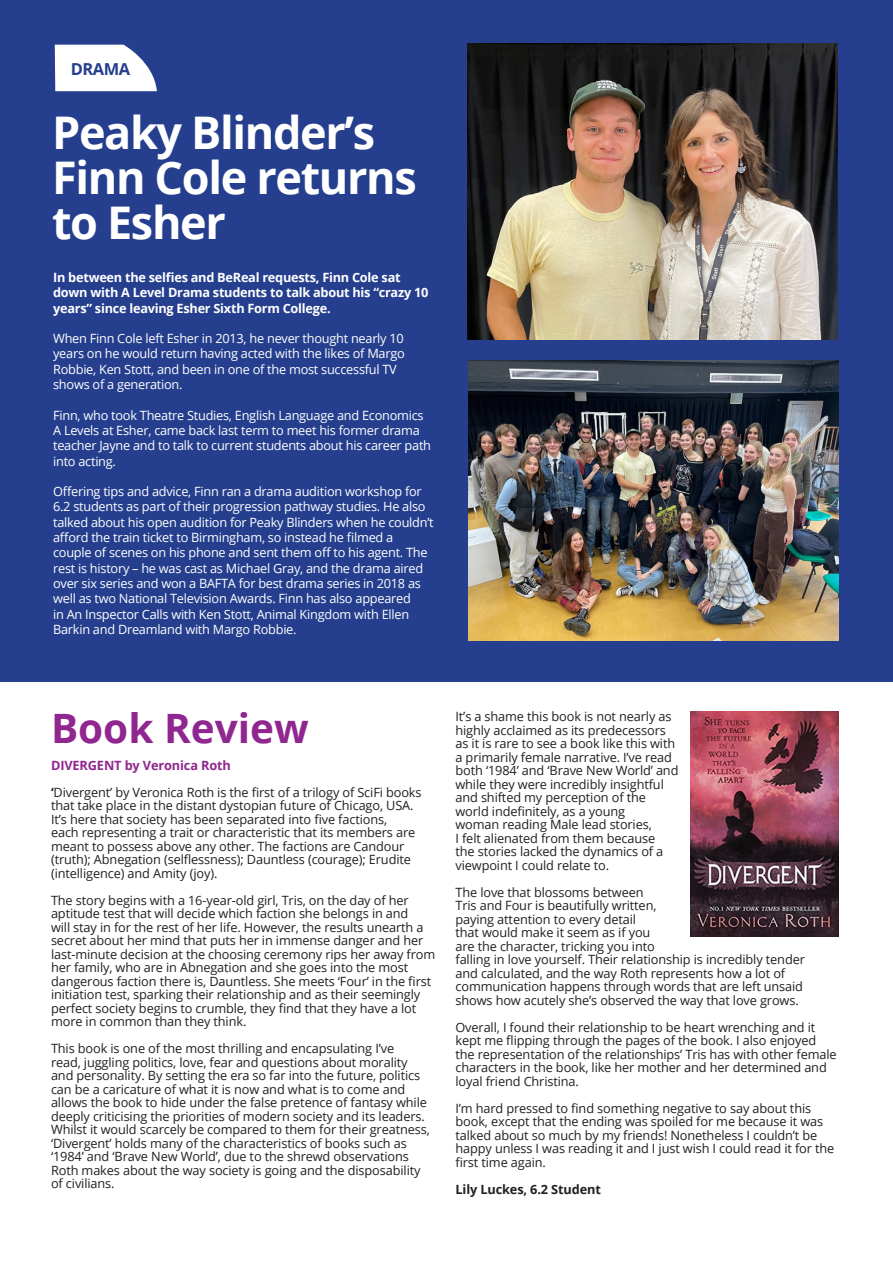
<style>
.page{position:relative;width:893px;height:1263px;background:#fff}
.page>*{position:absolute;margin:0;border:0;box-sizing:border-box;transform-origin:0 0}
.t1{font:700 45px/45px "Open Sans";letter-spacing:-.03em;color:#fff}
.t2{font:700 40.5px "Open Sans";color:#90268f}
.t3{font:700 16.5px "Open Sans";letter-spacing:-.03em;color:#253f8e}
.t4{font:12.75px/13.5px "Open Sans";letter-spacing:-.01em;color:#231f20}
.t5{font:12.75px/15.3px "Open Sans";letter-spacing:-.02em;color:#fff}
.t6{font:700 12.75px/15.3px "Open Sans";letter-spacing:-.02em;color:#fff}
.t7{font:700 12.75px "Open Sans";letter-spacing:-.01em;color:#231f20}
.s1{font-weight:700;color:#90268f}
.s2{font-weight:700}
</style>
<div class="page">
<div style="left:0;top:0;width:893px;height:682px;background:#253f8e"></div>
<svg style="left:55px;top:45px;width:102px;height:46px;background:#e6e9f2"></svg>
<img style="left:468px;top:44px;width:370px;height:296px">
<img style="left:469px;top:361px;width:370px;height:280px">
<img style="left:691px;top:711px;width:147px;height:226px">
<p class="t3" style="left:71px;top:57px;width:61px">DRAMA</p>
<h1 class="t1" style="left:52px;top:114px;width:366px">Peaky Blinder’s<br>Finn Cole returns to Esher</h1>
<p class="t6" style="left:53px;top:269px;width:377px">In between the selfies and BeReal requests, Finn Cole sat down with A Level Drama students to talk about his “crazy 10 years” since leaving Esher Sixth Form College.</p>
<p class="t5" style="left:53px;top:332px;width:353px">When Finn Cole left Esher in 2013, he never thought nearly 10 years on he would return having acted with the likes of Margo Robbie, Ken Stott, and been in one of the most successful TV shows of a generation.</p>
<p class="t5" style="left:53px;top:409px;width:379px">Finn, who took Theatre Studies, English Language and Economics A Levels at Esher, came back last term to meet his former drama teacher Jayne and to talk to current students about his career path into acting.</p>
<p class="t5" style="left:53px;top:483px;width:382px">Offering tips and advice, Finn ran a drama audition workshop for 6.2 students as part of their progression pathway studies. He also talked about his open audition for Peaky Blinders when he couldn’t afford the train ticket to Birmingham, so instead he filmed a couple of scenes on his phone and sent them off to his agent. The rest is history – he was cast as Michael Gray, and the drama aired over six series and won a BAFTA for best drama series in 2018 as well as two National Television Awards. Finn has also appeared<br>in An Inspector Calls with Ken Stott, Animal Kingdom with Ellen Barkin and Dreamland with Margo Robbie.</p>
<h2 class="t2" style="left:51px;top:712px;width:259px">Book Review</h2>
<p class="t4" style="left:51px;top:751px;width:372px;line-height:27px"><span class="s1">DIVERGENT by Veronica Roth<br></span><span class="s2">‘</span>Divergent’ by Veronica Roth is the first of a trilogy of SciFi books</p>
<p class="t4" style="left:51px;top:800px;width:366px">that take place in the distant dystopian future of Chicago, USA.<br>It’s here that society has been separated into five factions, each representing a trait or characteristic that its members are meant to possess above any other. The factions are Candour (truth); Abnegation (selflessness); Dauntless (courage); Erudite (intelligence) and Amity (joy).</p>
<p class="t4" style="left:51px;top:894px;width:386px">The story begins with a 16-year-old girl, Tris, on the day of her aptitude test that will decide which faction she belongs in and<br>will stay in for the rest of her life. However, the results unearth a secret about her mind that puts her in immense danger and her last-minute decision at the choosing ceremony rips her away from her family, who are in Abnegation and she goes into the most dangerous faction there is, Dauntless. She meets ‘Four’ in the first initiation test, sparking their relationship and as their seemingly perfect society begins to crumble, they find that they have a lot more in common than they think.</p>
<p class="t4" style="left:51px;top:1043px;width:380px">This book is one of the most thrilling and encapsulating I’ve<br>read, juggling politics, love, fear and questions about morality and personality. By setting the era so far into the future, politics can be a caricature of what it is now and what is to come and allows the book to hide under the false pretence of fantasy while deeply criticising the priorities of modern society and its leaders.<br>Whilst it would scarcely be compared to them for their greatness, ‘Divergent’ holds many of the characteristics of books such as ‘1984’ and ‘Brave New World’, due to the shrewd observations Roth makes about the way society is going and the disposability of civilians.</p>
<p class="t4" style="left:455px;top:711px;width:224px">It’s a shame this book is not nearly as highly acclaimed as its predecessors as it is rare to see a book like this with a primarily female narrative. I’ve read both ‘1984’ and ‘Brave New World’ and while they were incredibly insightful and shifted my perception of the world indefinitely, as a young<br>woman reading Male lead stories,<br>I felt alienated from them because<br>the stories lacked the dynamics of a viewpoint I could relate to.</p>
<p class="t4" style="left:455px;top:887px;width:351px">The love that blossoms between<br>Tris and Four is beautifully written,<br>paying attention to every detail<br>that would make it seem as if you<br>are the character, tricking you into<br>falling in love yourself. Their relationship is incredibly tender and calculated, and the way Roth represents how a lot of communication happens through words that are left unsaid shows how acutely she’s observed the way that love grows.</p>
<p class="t4" style="left:455px;top:1022px;width:383px">Overall, I found their relationship to be heart wrenching and it kept me flipping through the pages of the book. I also enjoyed the representation of the relationships’ Tris has with other female characters in the book, like her mother and her determined and loyal friend Christina.</p>
<p class="t4" style="left:455px;top:1101px;width:380px">I’m hard pressed to find something negative to say about this book, except that the ending was spoiled for me because it was talked about so much by my friends! Nonetheless I couldn’t be happy unless I was reading it and I just wish I could read it for the first time again.</p>
<p class="t7" style="left:455px;top:1180px;width:147px">Lily Luckes, 6.2 Student</p>
</div>
